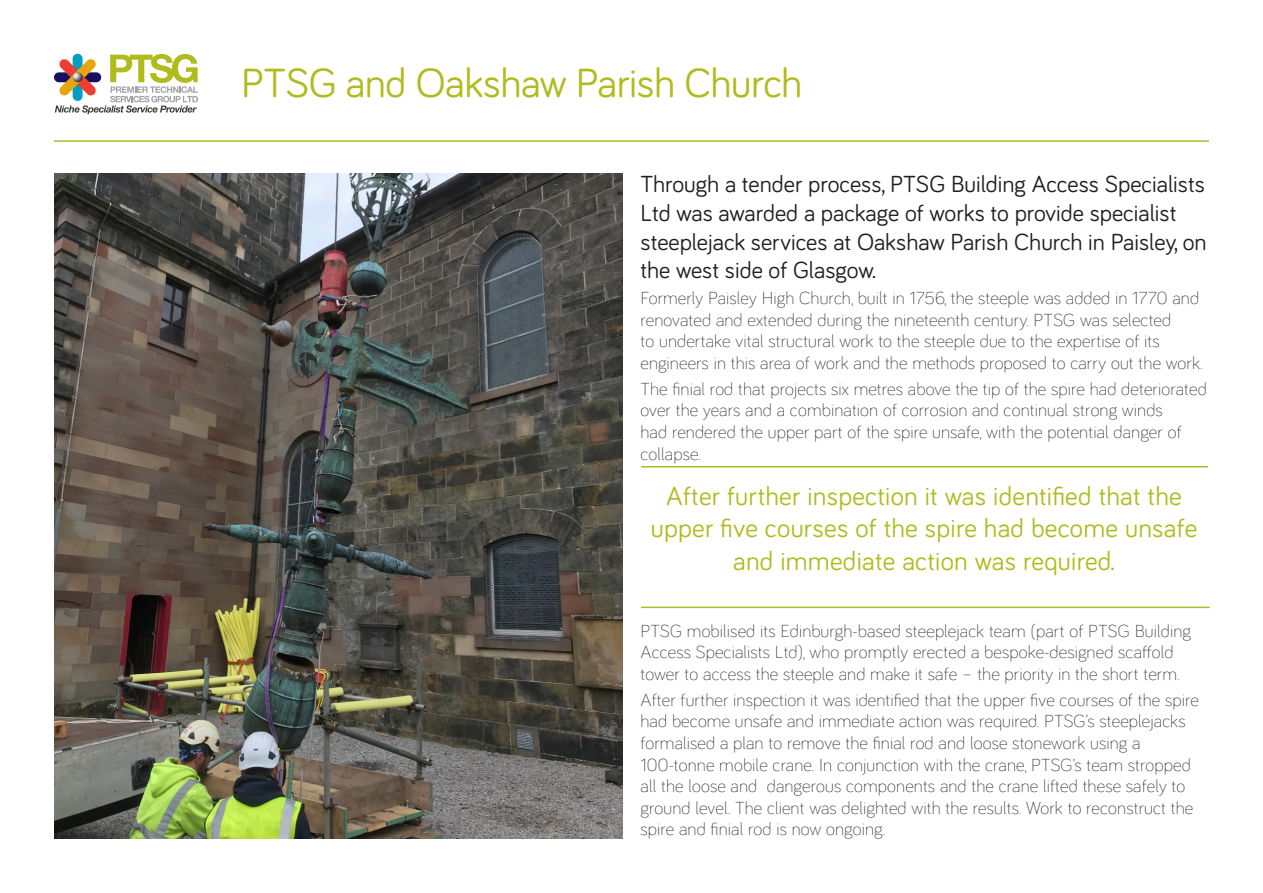
<style>
.page{position:relative;width:1263px;height:893px;background:#fff}
.page>*{position:absolute;margin:0;border:0;box-sizing:border-box;transform-origin:0 0}
.t1{font:42px "Bariol";letter-spacing:-.01em;color:#b0bb1d}
.t2{font:27px/32.4px "Bariol";letter-spacing:.01em;color:#b0bb1d;text-align:center}
.Text_one{font:24px/28.8px "Bariol";color:#201f1e}
.Text{font:300 18px/21.6px "Bariol";letter-spacing:.01em;color:#231f20}
</style>
<div class="page">
<svg style="left:55px;top:54px;width:143px;height:60px"></svg>
<hr style="left:54px;top:140px;width:1155px;height:2px;background:#b0bb1d">
<hr style="left:641px;top:466px;width:567px;height:1px;background:#b0bb1d">
<hr style="left:641px;top:607px;width:569px;height:1px;background:#b0bb1d">
<img style="left:54px;top:173px;width:568px;height:666px">
<h1 class="t1" style="left:241px;top:54px;width:562px">PTSG and Oakshaw Parish Church</h1>
<p class="Text_one" style="left:640px;top:168px;width:567px">Through a tender process, PTSG Building Access Specialists Ltd was awarded a package of works to provide specialist steeplejack services at Oakshaw Parish Church in Paisley, on the west side of Glasgow.</p>
<p class="Text" style="left:640px;top:286px;width:564px">Formerly Paisley High Church, built in 1756, the steeple was added in 1770 and renovated and extended during the nineteenth century. PTSG was selected<br>to undertake vital structural work to the steeple due to the expertise of its engineers in this area of work and the methods proposed to carry out the work.</p>
<p class="Text" style="left:640px;top:377px;width:568px">The finial rod that projects six metres above the tip of the spire had deteriorated over the years and a combination of corrosion and continual strong winds<br>had rendered the upper part of the spire unsafe, with the potential danger of collapse.</p>
<p class="t2" style="left:651px;top:478px;width:548px">After further inspection it was identified that the upper five courses of the spire had become unsafe and immediate action was required.</p>
<p class="Text" style="left:640px;top:619px;width:552px">PTSG mobilised its Edinburgh-based steeplejack team (part of PTSG Building<br>Access Specialists Ltd), who promptly erected a bespoke-designed scaffold tower to access the steeple and make it safe – the priority in the short term.</p>
<p class="Text" style="left:640px;top:688px;width:560px">After further inspection it was identified that the upper five courses of the spire had become unsafe and immediate action was required. PTSG’s steeplejacks formalised a plan to remove the finial rod and loose stonework using a 100-tonne mobile crane. In conjunction with the crane, PTSG’s team stropped all the loose and dangerous components and the crane lifted these safely to ground level. The client was delighted with the results. Work to reconstruct the spire and finial rod is now ongoing.</p>
</div>
